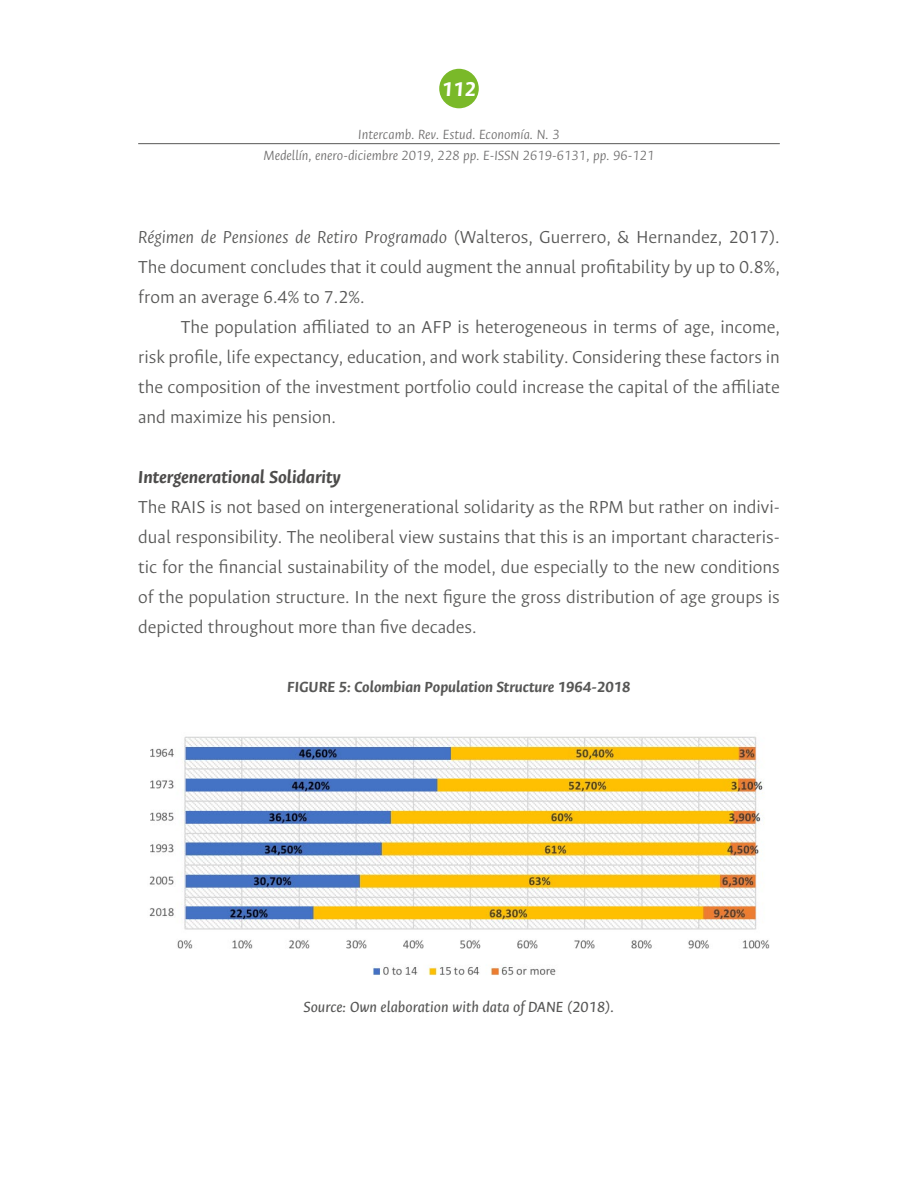
<style>
.page{position:relative;width:918px;height:1188px;background:#fff}
.page>*{position:absolute;margin:0;border:0;box-sizing:border-box;transform-origin:0 0}
.t1{font:italic 700 22.5px "Ancizar Sans";color:#fff}
.t2{font:300 19.5px/30px "Ancizar Sans";color:#575756;text-align:justify}
.t3{font:italic 700 19.5px "Ancizar Sans";color:#4d4c4b}
.t4{font:italic 700 16.5px "Ancizar Sans";color:#575756}
.t5{font:italic 16.5px "Ancizar Sans";color:#575756}
.t6{font:italic 300 15px "Ancizar Sans";color:#706f6f}
.s1{font-style:italic}
</style>
<div class="page">
<hr style="left:138px;top:143px;width:642px;height:1px;background:#575756">
<div style="left:439px;top:69px;width:40px;height:39px;background:#7ab929;border-radius:50%"></div>
<img style="left:149px;top:736px;width:621px;height:240px">
<p class="t1" style="left:442px;top:75px;width:36px">112</p>
<p class="t6" style="left:358px;top:126px;width:203px">Intercamb. Rev. Estud. Economía. N. 3</p>
<p class="t6" style="left:263px;top:148px;width:393px">Medellín, enero-diciembre 2019, 228 pp. E-ISSN 2619-6131, pp. 96-121</p>
<p class="t2" style="left:138px;top:222px;width:643px"><span class="s1">Régimen de Pensiones de Retiro Programado</span> (Walteros, Guerrero, &amp; Hernandez, 2017).<br>The document concludes that it could augment the annual profitability by up to 0.8%, from an average 6.4% to 7.2%.</p>
<p class="t2" style="left:138px;top:312px;width:643px;text-indent:43px">The population affiliated to an AFP is heterogeneous in terms of age, income, risk profile, life expectancy, education, and work stability. Considering these factors in the composition of the investment portfolio could increase the capital of the affiliate and maximize his pension.</p>
<p class="t3" style="left:138px;top:465px;width:204px">Intergenerational Solidarity</p>
<p class="t2" style="left:138px;top:492px;width:643px">The RAIS is not based on intergenerational solidarity as the RPM but rather on indivi&shy;dual responsibility. The neoliberal view sustains that this is an important characteris&shy;tic for the financial sustainability of the model, due especially to the new conditions of the population structure. In the next figure the gross distribution of age groups is depicted throughout more than five decades.</p>
<p class="t4" style="left:287px;top:677px;width:345px">FIGURE 5: Colombian Population Structure 1964-2018</p>
<p class="t5" style="left:304px;top:998px;width:312px">Source: Own elaboration with data of DANE (2018).</p>
</div>
